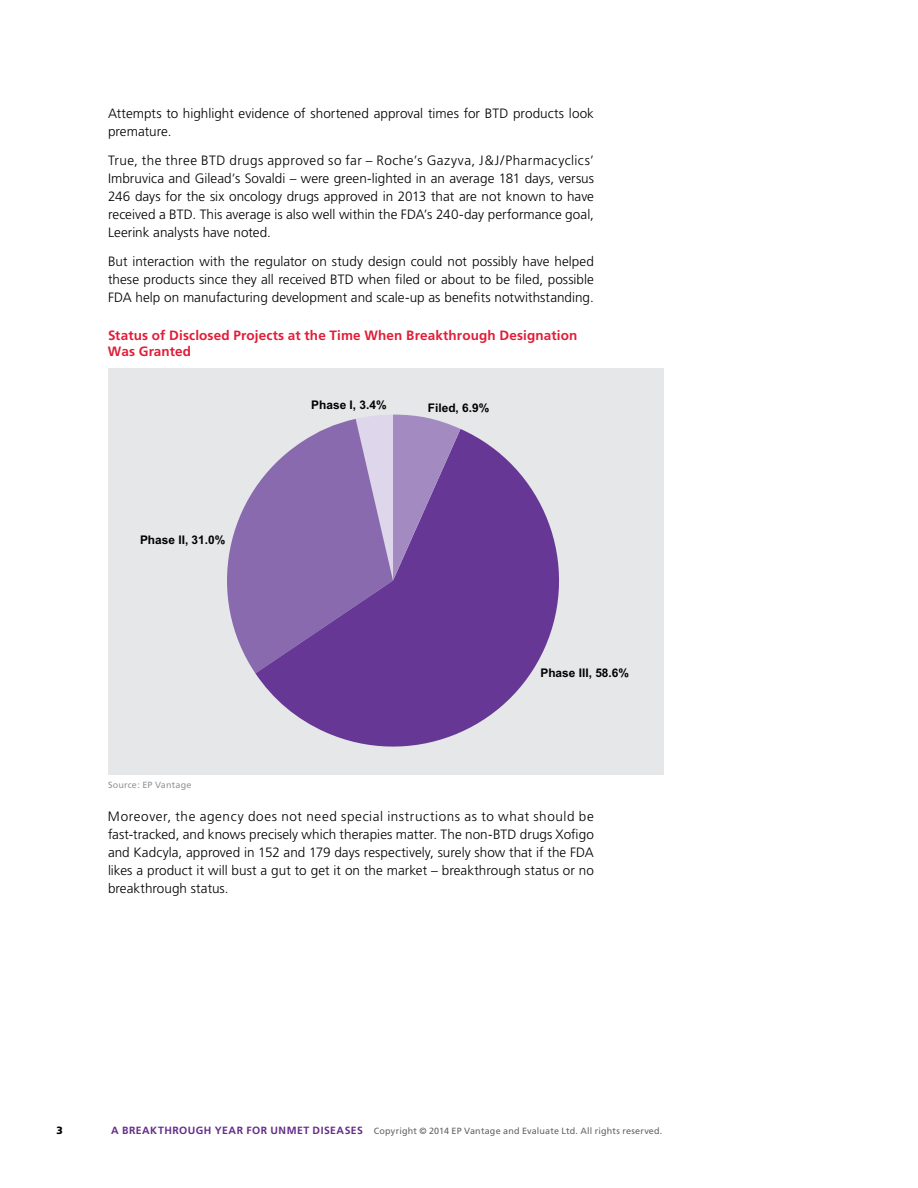
<style>
.page{position:relative;width:918px;height:1188px;background:#fff}
.page>*{position:absolute;margin:0;border:0;box-sizing:border-box;transform-origin:0 0}
.t1{font:300 13.5px/18px "Frutiger";color:#000;text-align:justify}
.t2{font:700 13.5px/16.5px "Frutiger";letter-spacing:.01em;color:#e11d38}
.t3{font:700 11.85px "Arial";color:#000}
.t4{font:900 10.5px "Frutiger";color:#000}
.t5{font:9px "Frutiger";letter-spacing:.02em;color:#636466}
.t6{font:9px "Frutiger";letter-spacing:.02em;color:#939598}
.s1{font-weight:700;font-size:10.5px;color:#652d89}
</style>
<div class="page">
<div style="left:108px;top:368px;width:555px;height:407px;background:#e6e7e8"></div>
<svg style="left:227px;top:419px;width:129px;height:254px"></svg>
<svg style="left:255px;top:429px;width:304px;height:318px;fill:#673795"></svg>
<svg style="left:356px;top:415px;width:105px;height:166px;background:#987bb8"></svg>
<p class="t1" style="left:108px;top:105px;width:488px">Attempts to highlight evidence of shortened approval times for BTD products look premature.</p>
<p class="t1" style="left:108px;top:151px;width:488px">True, the three BTD drugs approved so far – Roche’s Gazyva, J&amp;J/Pharmacyclics’ Imbruvica and Gilead’s Sovaldi – were green-lighted in an average 181 days, versus 246 days for the six oncology drugs approved in 2013 that are not known to have received a BTD. This average is also well within the FDA’s 240-day performance goal, Leerink analysts have noted.</p>
<p class="t1" style="left:108px;top:252px;width:488px">But interaction with the regulator on study design could not possibly have helped these products since they all received BTD when filed or about to be filed, possible FDA help on manufacturing development and scale-up as benefits notwithstanding.</p>
<p class="t2" style="left:108px;top:327px;width:471px">Status of Disclosed Projects at the Time When Breakthrough Designation<br>Was Granted</p>
<p class="t3" style="left:140px;top:533px;width:87px">Phase II, 31.0%</p>
<p class="t6" style="left:108px;top:780px;width:85px">Source: EP Vantage</p>
<p class="t3" style="left:311px;top:397px;width:77px">Phase I, 3.4%</p>
<p class="t3" style="left:428px;top:400px;width:63px">Filed, 6.9%</p>
<p class="t3" style="left:540px;top:665px;width:90px">Phase III, 58.6%</p>
<p class="t1" style="left:108px;top:807px;width:488px">Moreover, the agency does not need special instructions as to what should be fast-tracked, and knows precisely which therapies matter. The non-BTD drugs Xofigo and Kadcyla, approved in 152 and 179 days respectively, surely show that if the FDA likes a product it will bust a gut to get it on the market – breakthrough status or no breakthrough status.</p>
<p class="t4" style="left:57px;top:1124px;width:8px">3</p>
<p class="t5" style="left:111px;top:1126px;width:553px"><span class="s1">A breakthrough year for unmet diseases</span> Copyright © 2014 EP Vantage and Evaluate Ltd. All rights reserved.</p>
</div>
